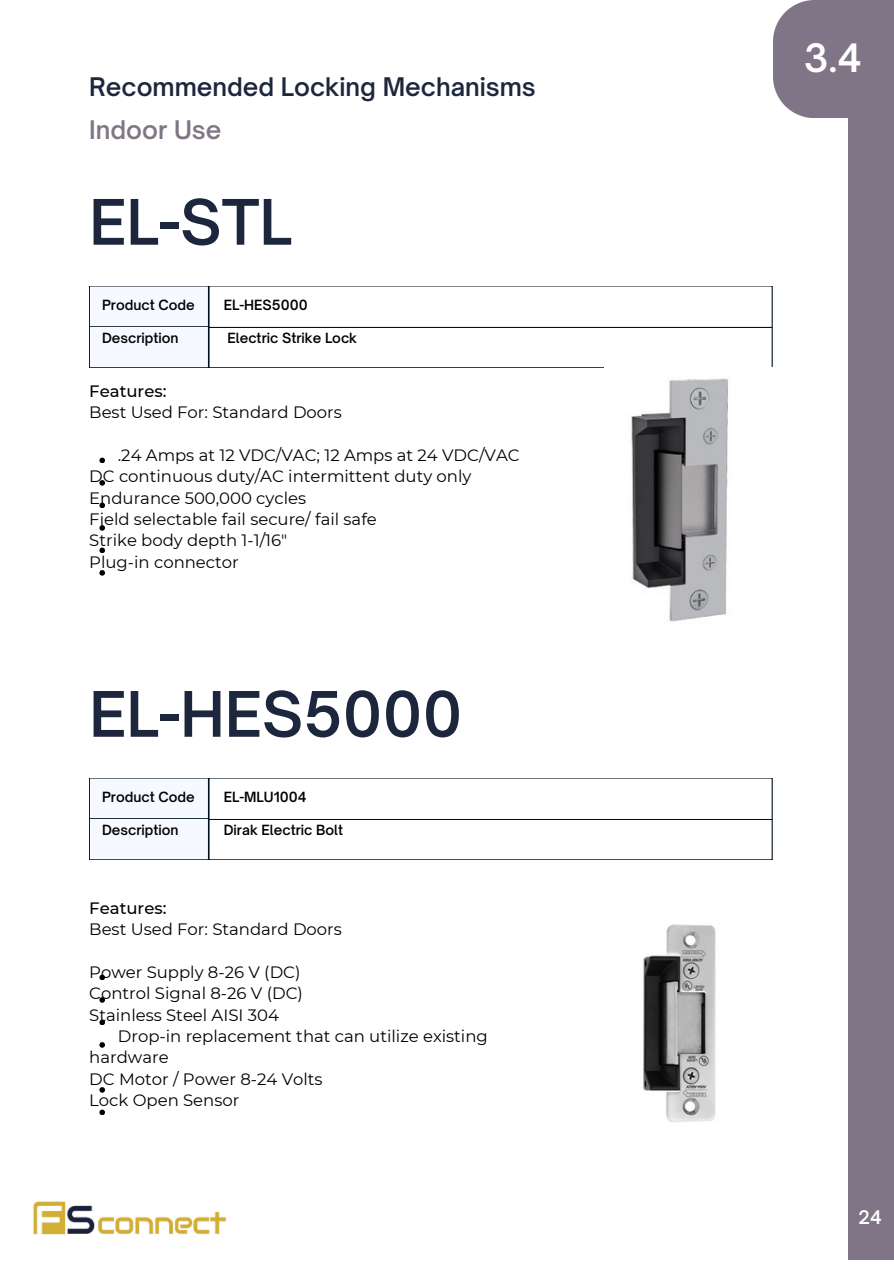
<style>
.page{position:relative;width:894px;height:1264px;background:#fff}
.page>*{position:absolute;margin:0;border:0;box-sizing:border-box;transform-origin:0 0}
.t1{font:600 60px "Open Sauce One";color:#1c263c}
.t2{font:600 37.5px "Open Sauce One";color:#fff}
.t3{font:600 24.6px/42.8px "Open Sauce One";color:#1c263c}
.t4{font:600 18px "Open Sauce One";color:#fff}
.t5{font:16.5px/21.3px "Montserrat";color:#000}
.t6{font:600 13.5px "Open Sauce One";color:#000}
.s1{color:#807587}
.s2{font-weight:500}
</style>
<div class="page">
<div style="left:847px;top:0;width:46px;height:1259px;background:#807587"></div>
<div style="left:772px;top:0;width:121px;height:117px;background:#807587"></div>
<img style="left:33px;top:1201px;width:194px;height:34px">
<div style="left:89px;top:286px;width:121px;height:42px;background:#f6f9ff"></div>
<div style="left:208px;top:326px;width:564px;height:42px;border:1px solid #01111d"></div>
<div style="left:208px;top:285px;width:564px;height:43px;border:1px solid #01111d"></div>
<div style="left:89px;top:326px;width:121px;height:42px;background:#f6f9ff"></div>
<div style="left:89px;top:326px;width:120px;height:42px;border:1px solid #01111d"></div>
<img style="left:631px;top:378px;width:97px;height:244px">
<svg style="left:99px;top:457px;width:6px;height:6px"></svg>
<svg style="left:99px;top:480px;width:6px;height:5px"></svg>
<svg style="left:99px;top:502px;width:6px;height:6px"></svg>
<svg style="left:99px;top:525px;width:6px;height:5px"></svg>
<svg style="left:99px;top:547px;width:6px;height:6px"></svg>
<svg style="left:99px;top:570px;width:6px;height:5px"></svg>
<div style="left:89px;top:778px;width:121px;height:41px;background:#f6f9ff"></div>
<div style="left:208px;top:777px;width:564px;height:43px;border:1px solid #01111d"></div>
<div style="left:89px;top:818px;width:121px;height:42px;background:#f6f9ff"></div>
<div style="left:89px;top:817px;width:120px;height:43px;border:1px solid #01111d"></div>
<img style="left:643px;top:924px;width:73px;height:198px">
<svg style="left:99px;top:974px;width:6px;height:6px"></svg>
<svg style="left:99px;top:997px;width:6px;height:5px"></svg>
<svg style="left:99px;top:1019px;width:6px;height:6px"></svg>
<svg style="left:99px;top:1042px;width:6px;height:5px"></svg>
<svg style="left:99px;top:1087px;width:6px;height:5px"></svg>
<svg style="left:99px;top:1109px;width:6px;height:6px"></svg>
<h4 class="t3" style="left:89px;top:65px;width:448px">Recommended Locking Mechanisms<br><span class="s1">Indoor Use</span></h4>
<p class="t1" style="left:89px;top:185px;width:204px">EL-STL</p>
<p class="t6" style="left:102px;top:297px;width:94px">Product Code</p>
<p class="t6" style="left:102px;top:329px;width:78px">Description</p>
<h4 class="t6" style="left:224px;top:296px;width:85px">EL-HES5000</h4>
<h4 class="t6" style="left:227px;top:329px;width:131px">Electric Strike Lock</h4>
<p class="t5" style="left:89px;top:380px;width:254px"><span class="s2">Features:<br></span>Best Used For: Standard Doors</p>
<p class="t5" style="left:89px;top:444px;width:432px;text-indent:29px">.24 Amps at 12 VDC/VAC; 12 Amps at 24 VDC/VAC DC continuous duty/AC intermittent duty only Endurance 500,000 cycles<br>Field selectable fail secure/ fail safe<br>Strike body depth 1-1/16"<br>Plug-in connector</p>
<h4 class="t1" style="left:89px;top:676px;width:374px">EL-HES5000</h4>
<p class="t6" style="left:102px;top:789px;width:94px">Product Code</p>
<p class="t6" style="left:102px;top:821px;width:78px">Description</p>
<p class="t6" style="left:224px;top:788px;width:84px">EL-MLU1004</p>
<p class="t6" style="left:224px;top:821px;width:121px">Dirak Electric Bolt</p>
<h1 class="t5" style="left:89px;top:897px;width:254px"><span class="s2">Features:<br></span>Best Used For: Standard Doors</h1>
<p class="t5" style="left:89px;top:961px;width:213px">Power Supply 8-26 V (DC)</p>
<p class="t5" style="left:89px;top:982px;width:215px">Control Signal 8-26 V (DC)</p>
<p class="t5" style="left:89px;top:1004px;width:191px">Stainless Steel AISI 304</p>
<p class="t5" style="left:118px;top:1025px;width:371px">Drop-in replacement that can utilize existing</p>
<p class="t5" style="left:89px;top:1046px;width:81px">hardware</p>
<p class="t5" style="left:89px;top:1068px;width:235px">DC Motor / Power 8-24 Volts</p>
<p class="t5" style="left:89px;top:1089px;width:151px">Lock Open Sensor</p>
<h1 class="t2" style="left:803px;top:34px;width:60px">3.4</h1>
<p class="t4" style="left:858px;top:1206px;width:25px">24</p>
</div>
